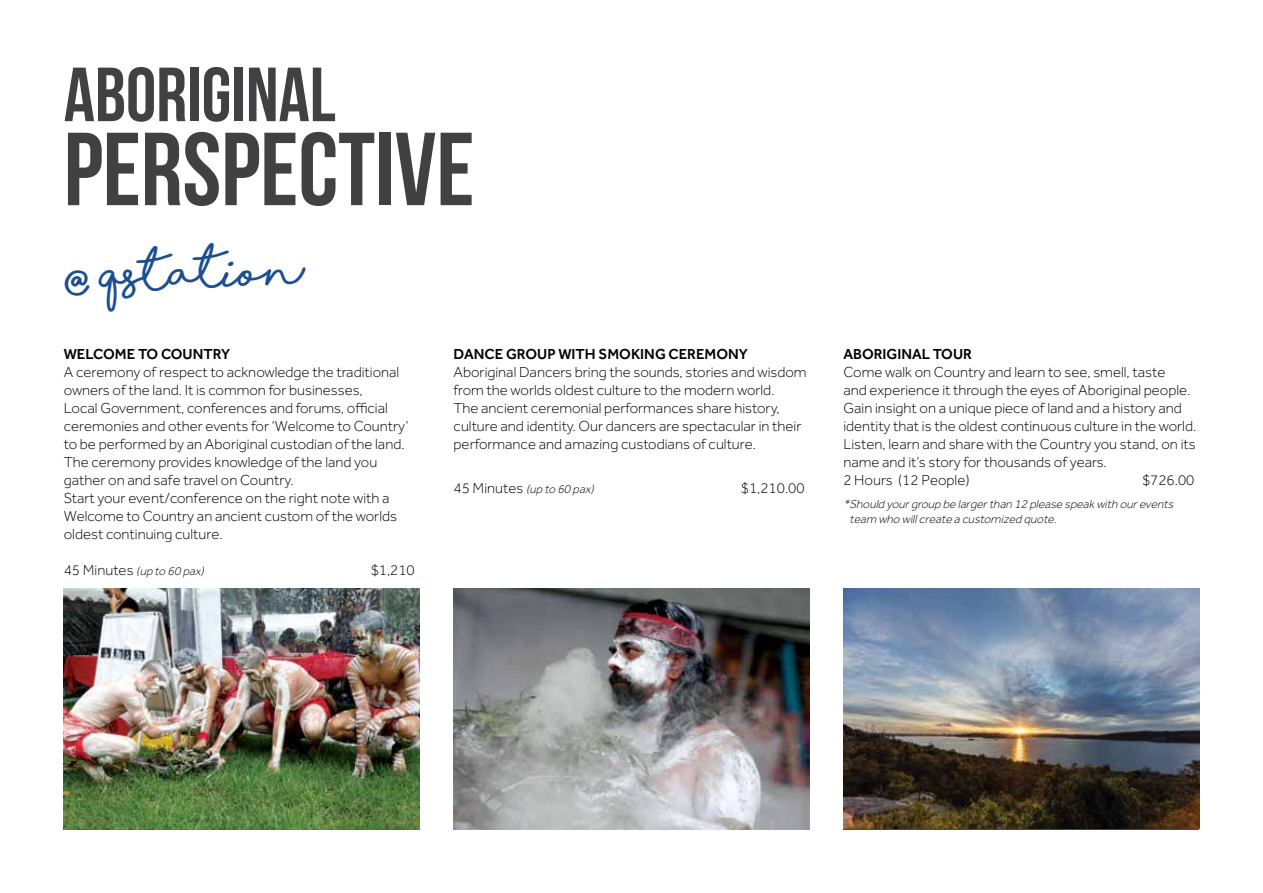
<style>
.page{position:relative;width:1263px;height:893px;background:#fff}
.page>*{position:absolute;margin:0;border:0;box-sizing:border-box;transform-origin:0 0}
.t1{font:103.5px "Bebas Neue";color:#414042}
.t2{font:76.5px "Bebas Neue";color:#414042}
.t3{font:700 45px "Shorelines Script";color:#1c4f90}
.t4{font:300 15px/18px "Effra";color:#000}
.t5{font:500 15px "Effra";color:#000}
.t6{font:italic 300 12px/15px "Effra";color:#000}
.s1{font-style:normal;font-size:15px}
</style>
<div class="page">
<img style="left:64px;top:589px;width:356px;height:240px">
<img style="left:454px;top:589px;width:355px;height:240px">
<img style="left:843px;top:589px;width:356px;height:239px">
<h2 class="t2" style="left:64px;top:53px;width:273px">ABORIGINAL</h2>
<h1 class="t1" style="left:64px;top:113px;width:412px">PERSPECTIVE</h1>
<h3 class="t3" style="left:64px;top:262px;width:241px;rotate:-3deg">@ Qstation</h3>
<p class="t5" style="left:64px;top:345px;width:168px">WELCOME TO COUNTRY</p>
<p class="t4" style="left:64px;top:363px;width:346px">A ceremony of respect to acknowledge the traditional owners of the land. It is common for businesses,<br>Local Government, conferences and forums, official ceremonies and other events for ‘Welcome to Country’ to be performed by an Aboriginal custodian of the land.<br>The ceremony provides knowledge of the land you gather on and safe travel on Country.<br>Start your event/conference on the right note with a Welcome to Country an ancient custom of the worlds oldest continuing culture.</p>
<p class="t6" style="left:64px;top:563px;width:145px"><span class="s1">45 Minutes</span> (up to 60 pax)</p>
<p class="t4" style="left:371px;top:561px;width:46px">$1,210</p>
<p class="t5" style="left:454px;top:345px;width:296px">DANCE GROUP WITH SMOKING CEREMONY</p>
<p class="t4" style="left:454px;top:363px;width:355px">Aboriginal Dancers bring the sounds, stories and wisdom from the worlds oldest culture to the modern world.<br>The ancient ceremonial performances share history, culture and identity. Our dancers are spectacular in their performance and amazing custodians of culture.</p>
<p class="t6" style="left:454px;top:482px;width:145px"><span class="s1">45 Minutes</span> (up to 60 pax)</p>
<p class="t4" style="left:741px;top:479px;width:65px">$1,210.00</p>
<p class="t5" style="left:843px;top:345px;width:130px">ABORIGINAL TOUR</p>
<p class="t4" style="left:843px;top:363px;width:354px">Come walk on Country and learn to see, smell, taste<br>and experience it through the eyes of Aboriginal people.<br>Gain insight on a unique piece of land and a history and identity that is the oldest continuous culture in the world.<br>Listen, learn and share with the Country you stand, on its name and it’s story for thousands of years.<br>2 Hours (12 People)</p>
<p class="t4" style="left:1142px;top:471px;width:54px">$726.00</p>
<p class="t6" style="left:849px;top:497px;width:328px;text-indent:-6px">*Should yourgroup be largerthan 12 please speak with ourevents team who willcreate a customized quote.</p>
</div>
